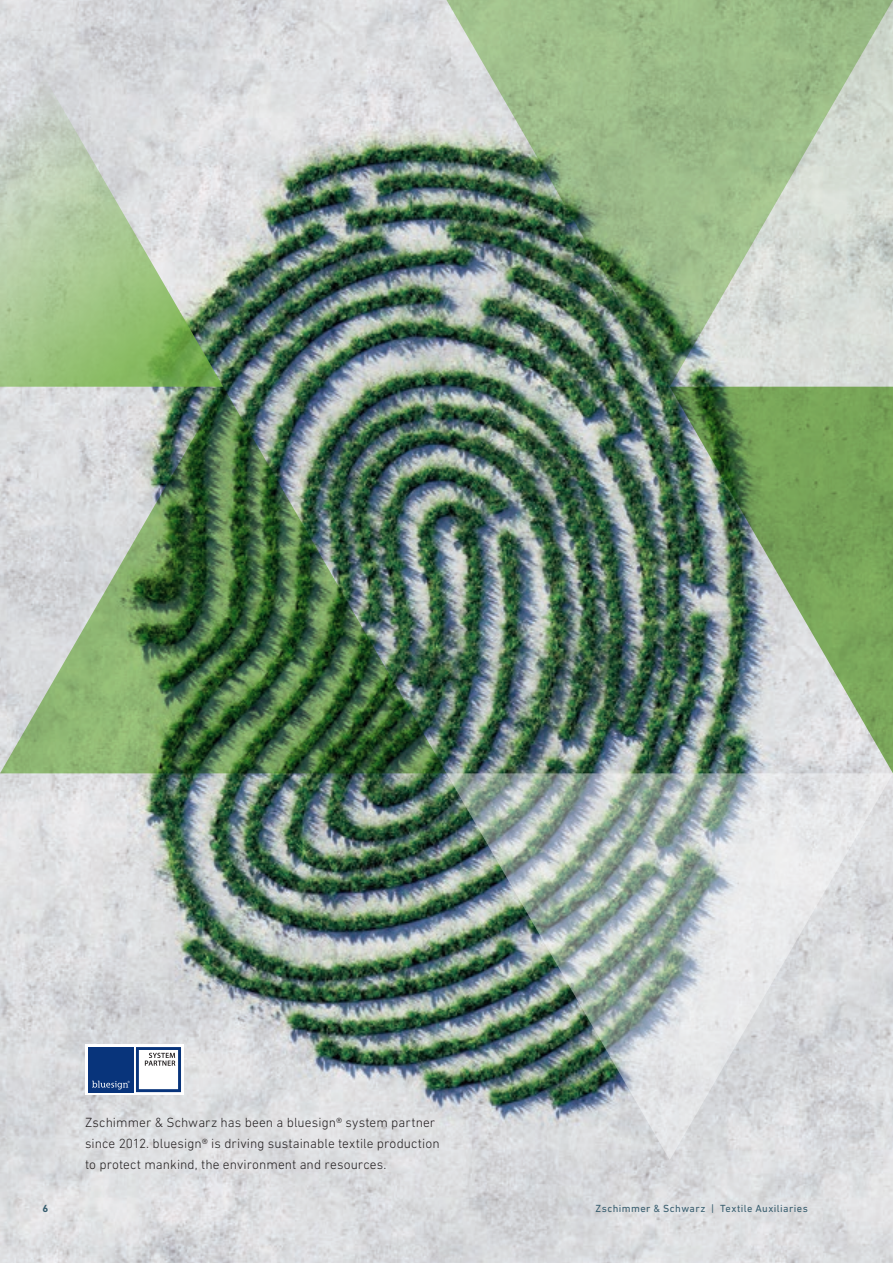
<style>
.page{position:relative;width:893px;height:1263px;background:#fff}
.page>*{position:absolute;margin:0;border:0;box-sizing:border-box;transform-origin:0 0}
.ZS_FLIESSTEXT{font:300 13.5px/21.3px "DIN Next LT Pro";letter-spacing:.005em;color:#231f20}
.SUBHEAD{font:10.5px "DIN Next LT Pro";letter-spacing:.04em;color:#375d6e}
.SUBHEAD-2{font:700 10.5px "DIN Next LT Pro";color:#375d6e}
</style>
<div class="page">
<img style="left:0;top:0;width:893px;height:1263px">
<img style="left:446px;top:773px;width:447px;height:387px">
<svg style="left:0;top:0;width:223px;height:387px;background:#beceb5"></svg>
<img style="left:0;top:387px;width:431px;height:386px">
<img style="left:431px;top:0;width:239px;height:773px">
<img style="left:670px;top:387px;width:223px;height:386px">
<img style="left:439px;top:0;width:454px;height:387px">
<svg style="left:85px;top:1044px;width:99px;height:51px"></svg>
<div style="left:88px;top:1047px;width:45px;height:45px;background:#08347b"></div>
<svg style="left:92px;top:1081px;width:38px;height:8px"></svg>
<svg style="left:136px;top:1047px;width:45px;height:45px"></svg>
<p class="ZS_FLIESSTEXT" style="left:85px;top:1111px;width:356px">Zschimmer &amp; Schwarz has been a bluesign® system partner since 2012. bluesign® is driving sustainable textile production to protect mankind, the environment and resources.</p>
<p class="SUBHEAD-2" style="left:43px;top:1202px;width:7px">6</p>
<p class="SUBHEAD" style="left:595px;top:1202px;width:214px">Zschimmer &amp; Schwarz | Textile Auxiliaries</p>
</div>
